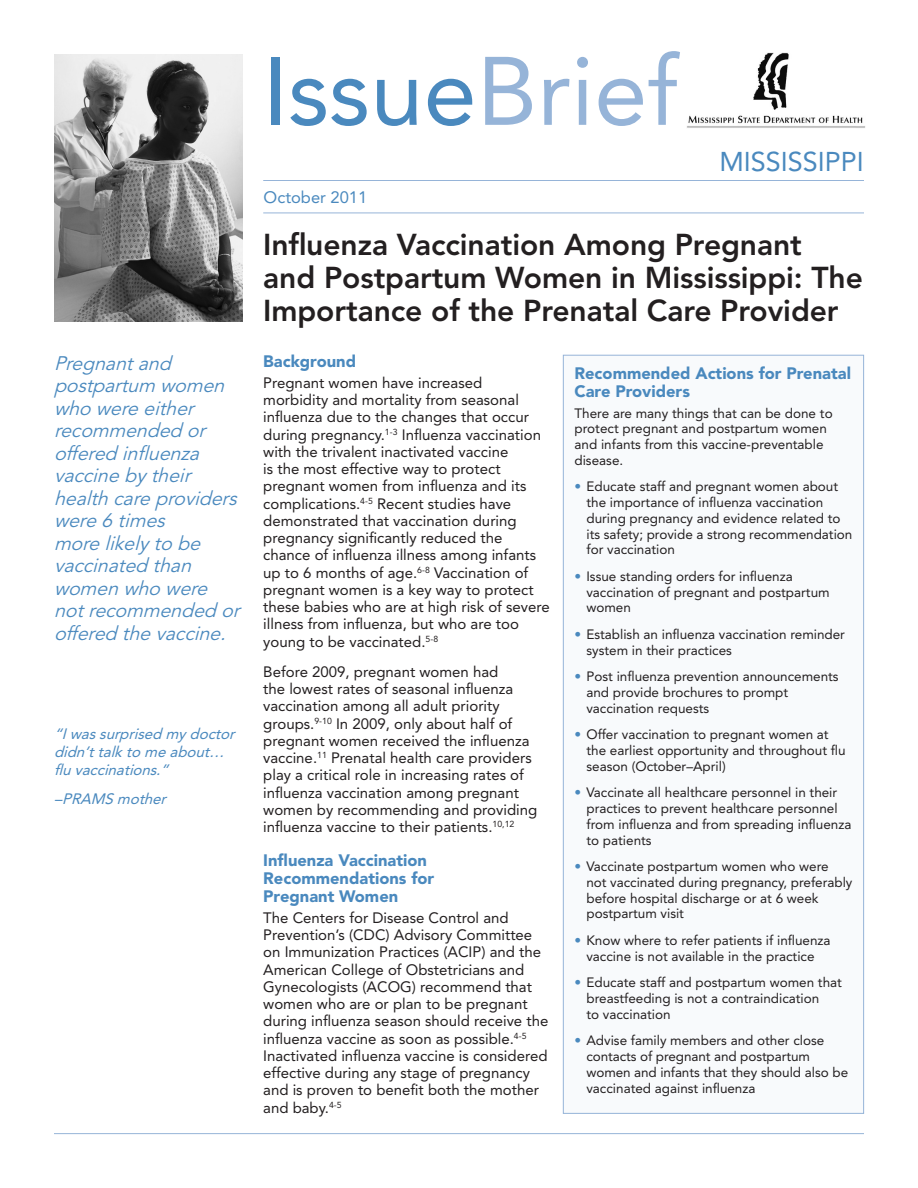
<style>
.page{position:relative;width:918px;height:1188px;background:#fff}
.page>*{position:absolute;margin:0;border:0;box-sizing:border-box;transform-origin:0 0}
.t1{font:96px "Avenir";color:#4a89be}
.t2{font:800 30px/33px "Avenir";letter-spacing:-.005em;color:#231f20}
.t3{font:27px "Avenir";color:#4a89be}
.t4{font:italic 19.5px/22.5px "Avenir";color:#4a89be}
.Head_3{font:900 16.5px/18px "Avenir";color:#4a89be}
.t5{font:16.5px "Avenir";color:#4a89be}
.Body{font:15px/17.2px "Avenir";color:#231f20}
.t6{font:italic 15px/18px "Avenir";color:#4a89be}
.Bullet_Body{font:13.5px/15.8px "Avenir";color:#231f20}
.Body-2{font:13.5px/15.8px "Avenir";color:#231f20}
.s1{color:#96b4d8}
.s2{color:#4a89be}
</style>
<div class="page">
<hr style="left:263px;top:180px;width:601px;height:1px;background:#96b4d8">
<hr style="left:263px;top:213px;width:601px;height:1px;background:#96b4d8">
<hr style="left:54px;top:1133px;width:810px;height:1px;background:#96b4d8">
<div style="left:563px;top:355px;width:301px;height:758px;background:#f8fafc"></div>
<img style="left:54px;top:54px;width:189px;height:267px">
<img style="left:687px;top:52px;width:178px;height:76px">
<p class="t4" style="left:54px;top:352px;width:187px">Pregnant and postpartum women who were either recommended or offered influenza vaccine by their health care providers were 6 times<br>more likely to be vaccinated than women who were not recommended or offered the vaccine.</p>
<p class="t6" style="left:54px;top:725px;width:182px">“I was surprised my doctor didn’t talk to me about… flu vaccinations.”</p>
<p class="t6" style="left:54px;top:790px;width:113px">–PRAMS mother</p>
<p class="t1" style="left:263px;top:36px;width:416px">Issue<span class="s1">Brief</span></p>
<p class="t5" style="left:264px;top:187px;width:105px">October 2011</p>
<p class="t3" style="left:719px;top:146px;width:146px">MISSISSIPPI</p>
<p class="t2" style="left:263px;top:228px;width:601px">Influenza Vaccination Among Pregnant<br>and Postpartum Women in Mississippi: The<br>Importance of the Prenatal Care Provider</p>
<p class="Head_3" style="left:263px;top:352px;width:94px">Background</p>
<p class="Body" style="left:263px;top:374px;width:288px">Pregnant women have increased morbidity and mortality from seasonal influenza due to the changes that occur during pregnancy.<sup>1-3</sup> Influenza vaccination with the trivalent inactivated vaccine<br>is the most effective way to protect pregnant women from influenza and its complications.<sup>4-5</sup> Recent studies have demonstrated that vaccination during pregnancy significantly reduced the chance of influenza illness among infants up to 6 months of age.<sup>6-8</sup> Vaccination of pregnant women is a key way to protect these babies who are at high risk of severe illness from influenza, but who are too young to be vaccinated.<sup>5-8</sup></p>
<p class="Body" style="left:263px;top:663px;width:276px">Before 2009, pregnant women had<br>the lowest rates of seasonal influenza vaccination among all adult priority groups.<sup>9-10</sup> In 2009, only about half of pregnant women received the influenza vaccine.<sup>11</sup> Prenatal health care providers play a critical role in increasing rates of influenza vaccination among pregnant women by recommending and providing influenza vaccine to their patients.<sup>10,12</sup></p>
<p class="Head_3" style="left:263px;top:851px;width:173px">Influenza Vaccination<br>Recommendations for<br>Pregnant Women</p>
<p class="Body" style="left:263px;top:909px;width:287px">The Centers for Disease Control and Prevention’s (CDC) Advisory Committee on Immunization Practices (ACIP) and the American College of Obstetricians and Gynecologists (ACOG) recommend that women who are or plan to be pregnant during influenza season should receive the influenza vaccine as soon as possible.<sup>4-5<br></sup>Inactivated influenza vaccine is considered effective during any stage of pregnancy and is proven to benefit both the mother and baby.<sup>4-5</sup></p>
<p class="Head_3" style="left:574px;top:364px;width:278px">Recommended Actions for Prenatal<br>Care Providers</p>
<p class="Body-2" style="left:574px;top:405px;width:260px">There are many things that can be done to protect pregnant and postpartum women and infants from this vaccine-preventable disease.</p>
<p class="Bullet_Body" style="left:587px;top:479px;width:267px;text-indent:-12px"><span class="s2">•</span> Educate staff and pregnant women about the importance of influenza vaccination during pregnancy and evidence related to its safety; provide a strong recommendation for vaccination</p>
<p class="Bullet_Body" style="left:587px;top:568px;width:245px;text-indent:-12px"><span class="s2">•</span> Issue standing orders for influenza vaccination of pregnant and postpartum women</p>
<p class="Bullet_Body" style="left:587px;top:626px;width:260px;text-indent:-12px"><span class="s2">•</span> Establish an influenza vaccination reminder system in their practices</p>
<p class="Bullet_Body" style="left:587px;top:669px;width:254px;text-indent:-12px"><span class="s2">•</span> Post influenza prevention announcements and provide brochures to prompt vaccination requests</p>
<p class="Bullet_Body" style="left:587px;top:727px;width:261px;text-indent:-12px"><span class="s2">•</span> Offer vaccination to pregnant women at the earliest opportunity and throughout flu season (October–April)</p>
<p class="Bullet_Body" style="left:587px;top:785px;width:266px;text-indent:-12px"><span class="s2">•</span> Vaccinate all healthcare personnel in their practices to prevent healthcare personnel from influenza and from spreading influenza to patients</p>
<p class="Bullet_Body" style="left:587px;top:859px;width:267px;text-indent:-12px"><span class="s2">•</span> Vaccinate postpartum women who were<br>not vaccinated during pregnancy, preferably before hospital discharge or at 6 week postpartum visit</p>
<p class="Bullet_Body" style="left:574px;top:932px;width:258px;text-align:center"><span class="s2">•</span> Know where to refer patients if influenza vaccine is not available in the practice</p>
<p class="Bullet_Body" style="left:587px;top:975px;width:257px;text-indent:-12px"><span class="s2">•</span> Educate staff and postpartum women that breastfeeding is not a contraindication<br>to vaccination</p>
<p class="Bullet_Body" style="left:587px;top:1033px;width:263px;text-indent:-12px"><span class="s2">•</span> Advise family members and other close contacts of pregnant and postpartum women and infants that they should also be vaccinated against influenza</p>
</div>
